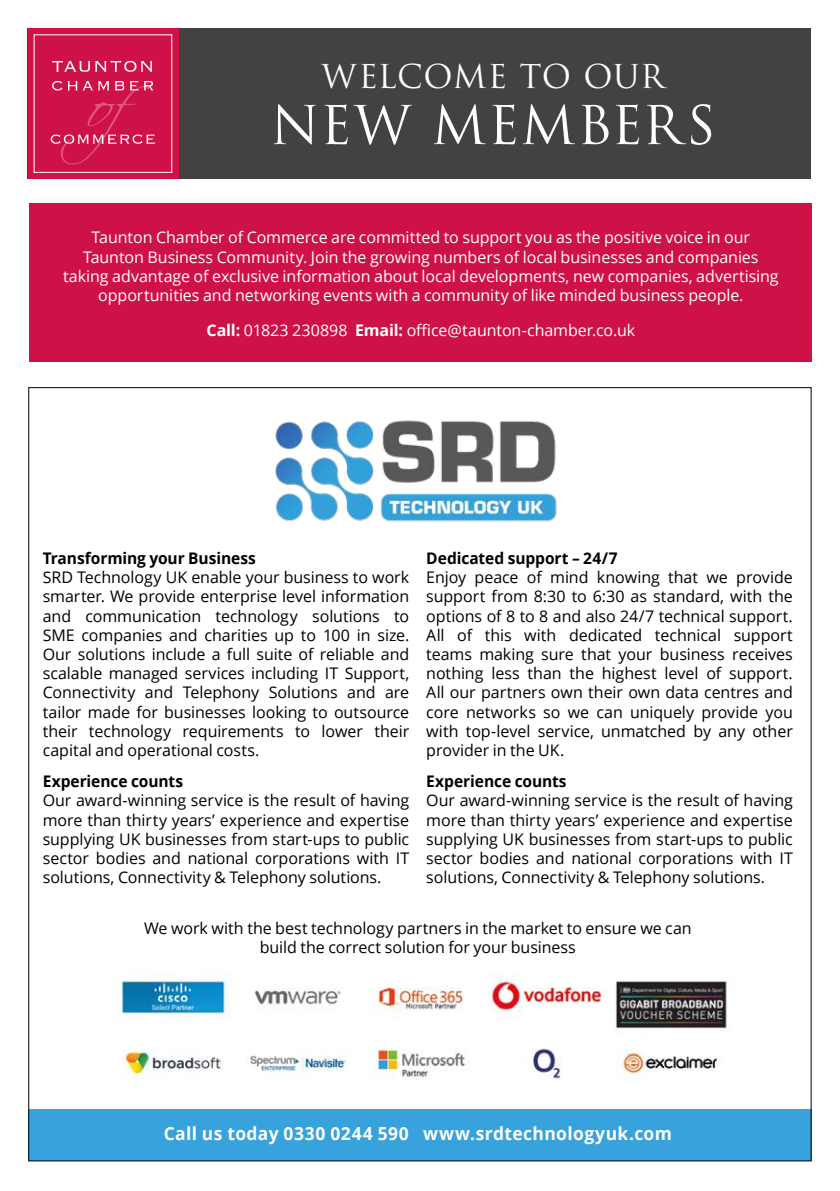
<style>
.page{position:relative;width:840px;height:1191px;background:#fff}
.page>*{position:absolute;margin:0;border:0;box-sizing:border-box;transform-origin:0 0}
.t1{font:52px "Trajan";letter-spacing:.025em;color:#fff}
.t2{font:32px "Trajan";letter-spacing:.01em;color:#fff}
.t3{font:700 18px "Open Sans";letter-spacing:.025em;color:#fff}
.t4{font:16px/19.2px "Open Sans";letter-spacing:-.005em;color:#000;text-align:justify}
.t5{font:16px/19.2px "Open Sans";letter-spacing:-.005em;color:#fff;text-align:center}
.t6{font:700 16px "Open Sans";letter-spacing:-.005em;color:#000}
.s1{font-weight:700}
</style>
<div class="page">
<img style="left:275px;top:420px;width:282px;height:102px">
<div style="left:28px;top:1108px;width:783px;height:52px;background:#37a2db"></div>
<img style="left:120px;top:972px;width:607px;height:107px">
<div style="left:28px;top:28px;width:782px;height:151px;background:#434240"></div>
<div style="left:28px;top:28px;width:150px;height:151px;background:#ce1247"></div>
<svg style="left:51px;top:81px;width:104px;height:84px"></svg>
<svg style="left:52px;top:60px;width:100px;height:12px"></svg>
<div style="left:29px;top:203px;width:782px;height:159px;background:#ce1247"></div>
<h2 class="t2" style="left:321px;top:57px;width:344px">WELCOME TO OUR</h2>
<h1 class="t1" style="left:270px;top:94px;width:446px">NEW MEMBERS</h1>
<p class="t5" style="left:63px;top:227px;width:716px">Taunton Chamber of Commerce are committed to support you as the positive voice in our Taunton Business Community. Join the growing numbers of local businesses and companies taking advantage of exclusive information about local developments, new companies, advertising opportunities and networking events with a community of like minded business people.</p>
<p class="t5" style="left:206px;top:320px;width:430px"><span class="s1">Call:</span> 01823 230898 <span class="s1">Email:</span> office@taunton-chamber.co.uk</p>
<p class="t6" style="left:43px;top:547px;width:215px">Transforming your Business</p>
<p class="t4" style="left:43px;top:567px;width:368px">SRD Technology UK enable your business to work smarter. We provide enterprise level information and communication technology solutions to SME companies and charities up to 100 in size.<br>Our solutions include a full suite of reliable and scalable managed services including IT Support, Connectivity and Telephony Solutions and are tailor made for businesses looking to outsource their technology requirements to lower their capital and operational costs.</p>
<p class="t6" style="left:43px;top:770px;width:142px">Experience counts</p>
<p class="t4" style="left:43px;top:790px;width:368px">Our award-winning service is the result of having more than thirty years’ experience and expertise supplying UK businesses from start-ups to public sector bodies and national corporations with IT solutions, Connectivity &amp; Telephony solutions.</p>
<p class="t6" style="left:426px;top:547px;width:193px">Dedicated support – 24/7</p>
<p class="t4" style="left:426px;top:567px;width:368px">Enjoy peace of mind knowing that we provide support from 8:30 to 6:30 as standard, with the options of 8 to 8 and also 24/7 technical support.<br>All of this with dedicated technical support teams making sure that your business receives nothing less than the highest level of support.<br>All our partners own their own data centres and core networks so we can uniquely provide you with top-level service, unmatched by any other provider in the UK.</p>
<p class="t6" style="left:426px;top:770px;width:142px">Experience counts</p>
<p class="t4" style="left:426px;top:790px;width:368px">Our award-winning service is the result of having more than thirty years’ experience and expertise supplying UK businesses from start-ups to public sector bodies and national corporations with IT solutions, Connectivity &amp; Telephony solutions.</p>
<p class="t4" style="left:144px;top:918px;width:549px;text-align:center">We work with the best technology partners in the market to ensure we can build the correct solution for your business</p>
<p class="t3" style="left:164px;top:1121px;width:509px">Call us today 0330 0244 590 www.srdtechnologyuk.com</p>
</div>
